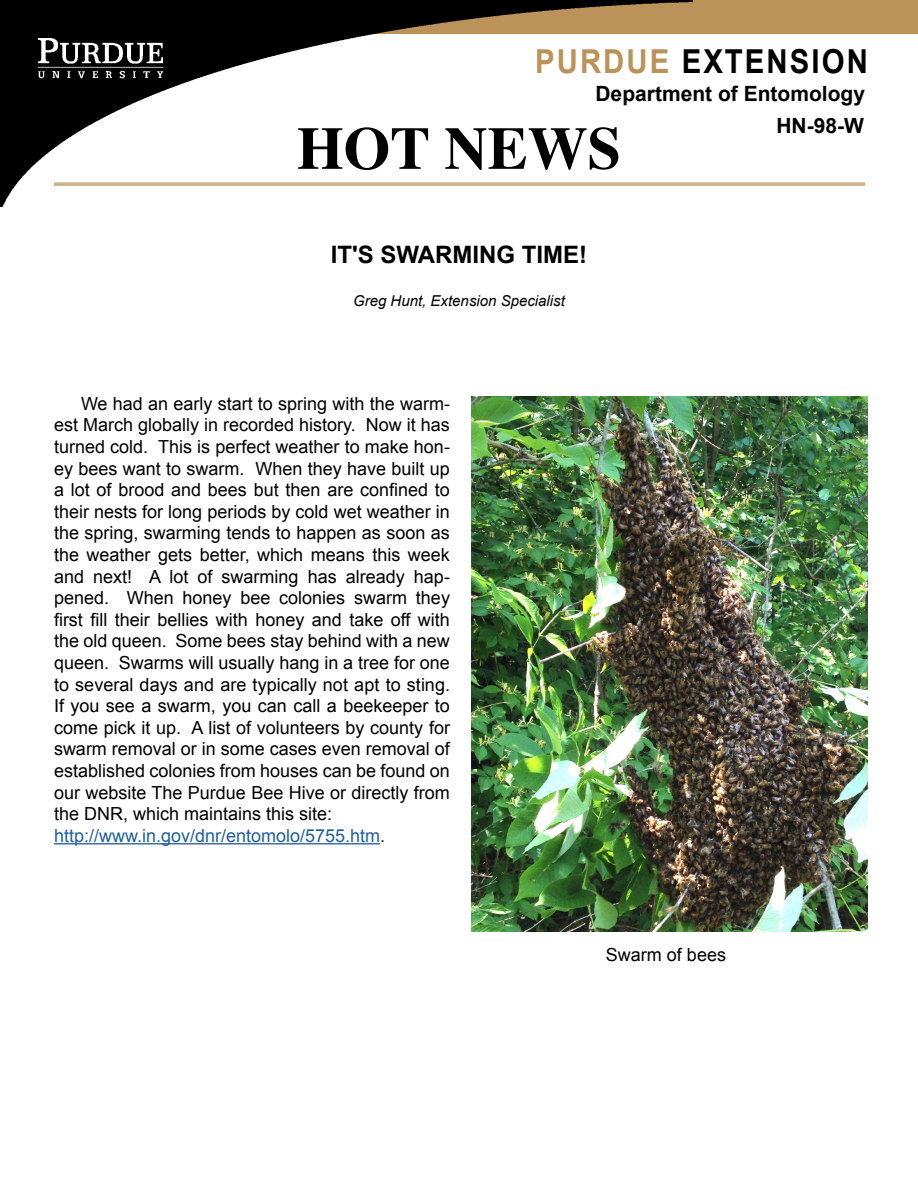
<style>
.page{position:relative;width:918px;height:1188px;background:#fff}
.page>*{position:absolute;margin:0;border:0;box-sizing:border-box;transform-origin:0 0}
.t1{font:700 60px "Times";color:#000}
.Heading_2{font:700 33px "Arial";letter-spacing:.07em;color:#000;scale:.89 1}
.Plain_Text{font:700 24px "Arial";color:#000}
.t2{font:700 21px "Arial";color:#000}
.t3{font:18px/21.6px "Arial";color:#000;text-align:justify}
.t4{font:18px "Arial";color:#215e9e}
.Plain_Text-2{font:italic 15px "Arial";color:#000}
.s1{color:#bb935a}
.s2{color:#000}
</style>
<div class="page">
<div style="left:236px;top:1px;width:682px;height:33px;background:#bb935a"></div>
<img style="left:0;top:0;width:700px;height:206px">
<img style="left:32px;top:33px;width:137px;height:50px">
<hr style="left:54px;top:183px;width:811px;height:1px;background:#bb935a">
<hr style="left:54px;top:184px;width:811px;height:1px;background:#bb935a">
<hr style="left:54px;top:185px;width:811px;height:1px;background:#bb935a">
<hr style="left:54px;top:843px;width:326px;height:1px;background:#215e9e">
<img style="left:472px;top:397px;width:396px;height:534px">
<p class="Heading_2" style="left:535px;top:40px;width:375px"><span class="s1">PURDUE</span> EXTENSION</p>
<p class="t2" style="left:596px;top:79px;width:271px">Department of Entomology</p>
<p class="t1" style="left:297px;top:91px;width:326px">HOT NEWS</p>
<p class="t2" style="left:777px;top:111px;width:89px">HN-98-W</p>
<p class="Plain_Text" style="left:331px;top:238px;width:258px">IT'S SWARMING TIME!</p>
<p class="Plain_Text-2" style="left:353px;top:291px;width:213px">Greg Hunt, Extension Specialist</p>
<p class="t3" style="left:54px;top:393px;width:398px;text-indent:27px">We had an early start to spring with the warm&shy;est March globally in recorded history. Now it has turned cold. This is perfect weather to make hon&shy;ey bees want to swarm. When they have built up a lot of brood and bees but then are confined to their nests for long periods by cold wet weather in the spring, swarming tends to happen as soon as the weather gets better, which means this week and next! A lot of swarming has already hap&shy;pened. When honey bee colonies swarm they first fill their bellies with honey and take off with the old queen. Some bees stay behind with a new queen. Swarms will usually hang in a tree for one to several days and are typically not apt to sting.<br>If you see a swarm, you can call a beekeeper to come pick it up. A list of volunteers by county for swarm removal or in some cases even removal of established colonies from houses can be found on our website The Purdue Bee Hive or directly from the DNR, which maintains this site:</p>
<p class="t4" style="left:54px;top:824px;width:333px">http://www.in.gov/dnr/entomolo/5755.htm<span class="s2">.</span></p>
<p class="t3" style="left:606px;top:944px;width:122px">Swarm of bees</p>
</div>
